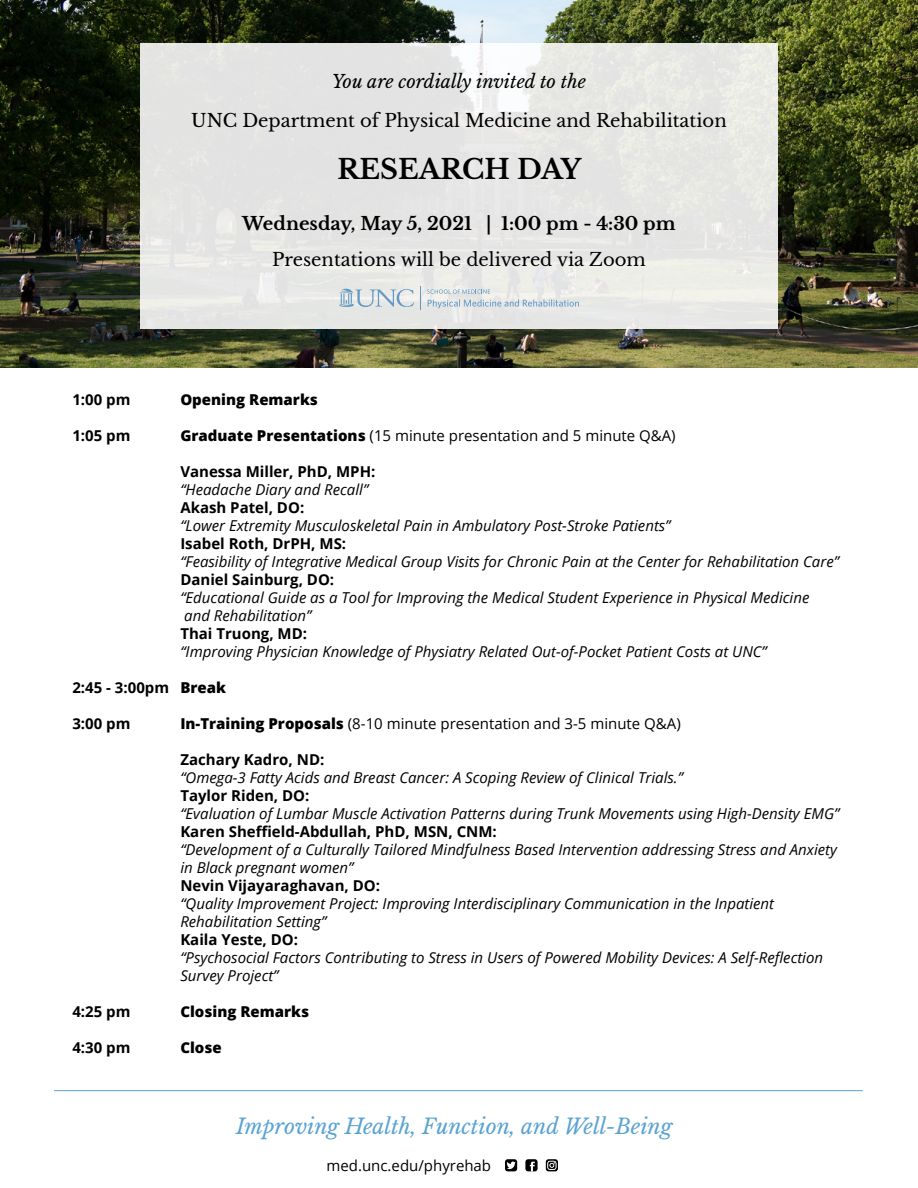
<style>
.page{position:relative;width:918px;height:1188px;background:#fff}
.page>*{position:absolute;margin:0;border:0;box-sizing:border-box;transform-origin:0 0}
.t1{font:700 27px "Libre Baskerville";color:#000}
.t2{font:italic 21px "Libre Baskerville";color:#5aa3d2}
.t3{font:18px "Libre Baskerville";color:#000}
.t4{font:700 18px "Libre Baskerville";color:#000}
.t5{font:italic 18px "Libre Baskerville";color:#000}
.t6{font:italic 15px/18px "Open Sans";color:#000}
.t7{font:700 15px "Open Sans";color:#000}
.t8{font:15px "Open Sans";color:#000}
.t9{font:800 15px "Open Sans";color:#000}
.s1{font-weight:800}
</style>
<div class="page">
<hr style="left:54px;top:1090px;width:809px;height:1px;background:#5aa3d2">
<img style="left:0;top:0;width:918px;height:367px">
<div style="left:140px;top:43px;width:638px;height:286px;background:#e5e5e4"></div>
<svg style="left:420px;top:286px;width:1px;height:24px"></svg>
<svg style="left:339px;top:289px;width:75px;height:18px"></svg>
<svg style="left:427px;top:289px;width:152px;height:19px"></svg>
<svg style="left:505px;top:1159px;width:12px;height:12px"></svg>
<svg style="left:525px;top:1159px;width:13px;height:12px"></svg>
<svg style="left:546px;top:1159px;width:12px;height:12px"></svg>
<p class="t5" style="left:332px;top:70px;width:256px">You are cordially invited to the</p>
<p class="t3" style="left:191px;top:109px;width:537px">UNC Department of Physical Medicine and Rehabilitation</p>
<h1 class="t1" style="left:338px;top:153px;width:245px">RESEARCH DAY</h1>
<p class="t4" style="left:242px;top:213px;width:435px">Wednesday, May 5, 2021 | 1:00 pm - 4:30 pm</p>
<p class="t3" style="left:272px;top:249px;width:375px">Presentations will be delivered via Zoom</p>
<p class="t7" style="left:72px;top:389px;width:60px">1:00 pm</p>
<p class="t9" style="left:180px;top:388px;width:139px">Opening Remarks</p>
<p class="t7" style="left:72px;top:425px;width:60px">1:05 pm</p>
<p class="t8" style="left:180px;top:425px;width:497px"><span class="s1">Graduate Presentations</span> (15 minute presentation and 5 minute Q&amp;A)</p>
<p class="t7" style="left:180px;top:461px;width:197px">Vanessa Miller, PhD, MPH:</p>
<p class="t6" style="left:180px;top:480px;width:189px">“Headache Diary and Recall”</p>
<p class="t7" style="left:180px;top:497px;width:125px">Akash Patel, DO:</p>
<p class="t6" style="left:180px;top:516px;width:492px">“Lower Extremity Musculoskeletal Pain in Ambulatory Post-Stroke Patients”</p>
<p class="t7" style="left:180px;top:533px;width:167px">Isabel Roth, DrPH, MS:</p>
<p class="t6" style="left:180px;top:552px;width:660px">“Feasibility of Integrative Medical Group Visits for Chronic Pain at the Center for Rehabilitation Care”</p>
<p class="t7" style="left:180px;top:569px;width:155px">Daniel Sainburg, DO:</p>
<p class="t6" style="left:180px;top:588px;width:631px">“Educational Guide as a Tool for Improving the Medical Student Experience in Physical Medicine and Rehabilitation”</p>
<p class="t7" style="left:180px;top:623px;width:128px">Thai Truong, MD:</p>
<p class="t6" style="left:180px;top:642px;width:588px">“Improving Physician Knowledge of Physiatry Related Out-of-Pocket Patient Costs at UNC”</p>
<p class="t7" style="left:72px;top:677px;width:155px">2:45 - 3:00pm <span class="s1">Break</span></p>
<p class="t7" style="left:72px;top:713px;width:60px">3:00 pm</p>
<p class="t8" style="left:180px;top:713px;width:502px"><span class="s1">In-Training Proposals</span> (8-10 minute presentation and 3-5 minute Q&amp;A)</p>
<p class="t7" style="left:180px;top:749px;width:146px">Zachary Kadro, ND:</p>
<p class="t6" style="left:180px;top:768px;width:504px">“Omega-3 Fatty Acids and Breast Cancer: A Scoping Review of Clinical Trials.”</p>
<p class="t7" style="left:180px;top:785px;width:131px">Taylor Riden, DO:</p>
<p class="t6" style="left:180px;top:804px;width:661px">“Evaluation of Lumbar Muscle Activation Patterns during Trunk Movements using High-Density EMG”</p>
<p class="t7" style="left:180px;top:821px;width:318px">Karen Sheffield-Abdullah, PhD, MSN, CNM:</p>
<p class="t6" style="left:180px;top:840px;width:658px">“Development of a Culturally Tailored Mindfulness Based Intervention addressing Stress and Anxiety in Black pregnant women”</p>
<p class="t7" style="left:180px;top:875px;width:201px">Nevin Vijayaraghavan, DO:</p>
<p class="t6" style="left:180px;top:894px;width:595px">“Quality Improvement Project: Improving Interdisciplinary Communication in the Inpatient<br>Rehabilitation Setting”</p>
<p class="t7" style="left:180px;top:929px;width:119px">Kaila Yeste, DO:</p>
<p class="t6" style="left:180px;top:948px;width:644px">“Psychosocial Factors Contributing to Stress in Users of Powered Mobility Devices: A Self-Reflection<br>Survey Project”</p>
<p class="t7" style="left:72px;top:1001px;width:60px">4:25 pm</p>
<p class="t9" style="left:180px;top:1000px;width:130px">Closing Remarks</p>
<p class="t7" style="left:72px;top:1037px;width:60px">4:30 pm</p>
<p class="t9" style="left:180px;top:1036px;width:43px">Close</p>
<h2 class="t2" style="left:236px;top:1114px;width:438px">Improving Health, Function, and Well-Being</h2>
<p class="t8" style="left:327px;top:1155px;width:166px">med.unc.edu/phyrehab</p>
</div>
